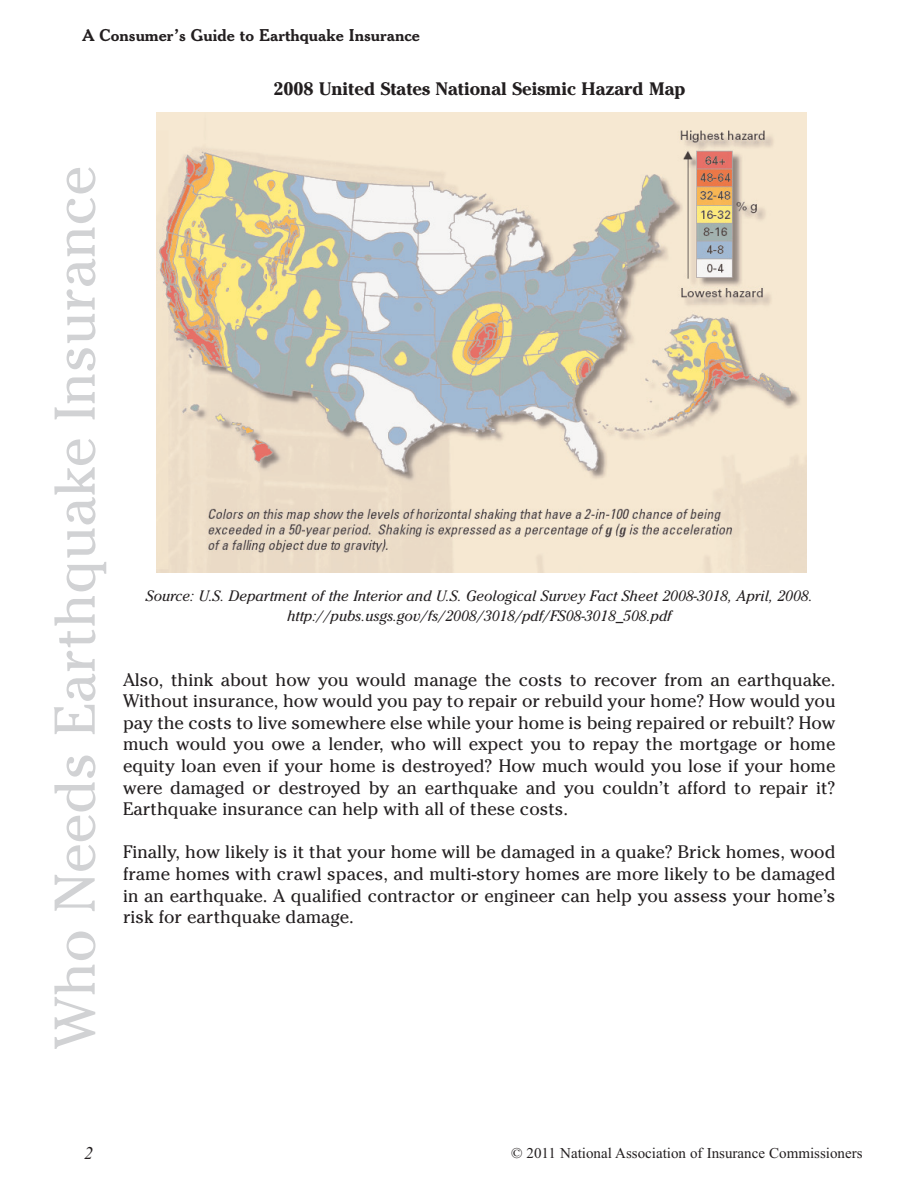
<style>
.page{position:relative;width:918px;height:1188px;background:#fff}
.page>*{position:absolute;margin:0;border:0;box-sizing:border-box;transform-origin:0 0}
.t1{font:57px "Cheltenham";color:#d1d2d4}
.t2{font:18px/21.6px "Cheltenham";color:#231f20;text-align:justify}
.t3{font:700 18px "Cheltenham";color:#231f20}
.t4{font:italic 18px "Times";color:#231f20}
.t5{font:700 16.5px "Cheltenham BT";color:#231f20}
.t6{font:italic 15px/20.1px "Cheltenham";color:#231f20;text-align:center}
.t7{font:15px "Times";color:#231f20}
</style>
<div class="page">
<img style="left:156px;top:112px;width:650px;height:461px">
<p class="t5" style="left:82px;top:29px;width:339px">A Consumer’s Guide to Earthquake Insurance</p>
<p class="t3" style="left:273px;top:82px;width:413px">2008 United States National Seismic Hazard Map</p>
<h1 class="t1" style="left:54px;top:1049px;width:884px;rotate:-90deg">Who Needs Earthquake Insurance</h1>
<p class="t6" style="left:146px;top:587px;width:668px">Source: U.S. Department of the Interior and U.S. Geological Survey Fact Sheet 2008-3018, April, 2008. http://pubs.usgs.gov/fs/2008/3018/pdf/FS08-3018_508.pdf</p>
<p class="t2" style="left:123px;top:670px;width:714px">Also, think about how you would manage the costs to recover from an earthquake.<br>Without insurance, how would you pay to repair or rebuild your home? How would you pay the costs to live somewhere else while your home is being repaired or rebuilt? How much would you owe a lender, who will expect you to repay the mortgage or home equity loan even if your home is destroyed? How much would you lose if your home were damaged or destroyed by an earthquake and you couldn’t afford to repair it?<br>Earthquake insurance can help with all of these costs.</p>
<p class="t2" style="left:123px;top:843px;width:714px">Finally, how likely is it that your home will be damaged in a quake? Brick homes, wood frame homes with crawl spaces, and multi-story homes are more likely to be damaged in an earthquake. A qualified contractor or engineer can help you assess your home’s risk for earthquake damage.</p>
<p class="t4" style="left:84px;top:1146px;width:10px">2</p>
<p class="t7" style="left:511px;top:1147px;width:353px">© 2011 National Association of Insurance Commissioners</p>
</div>
